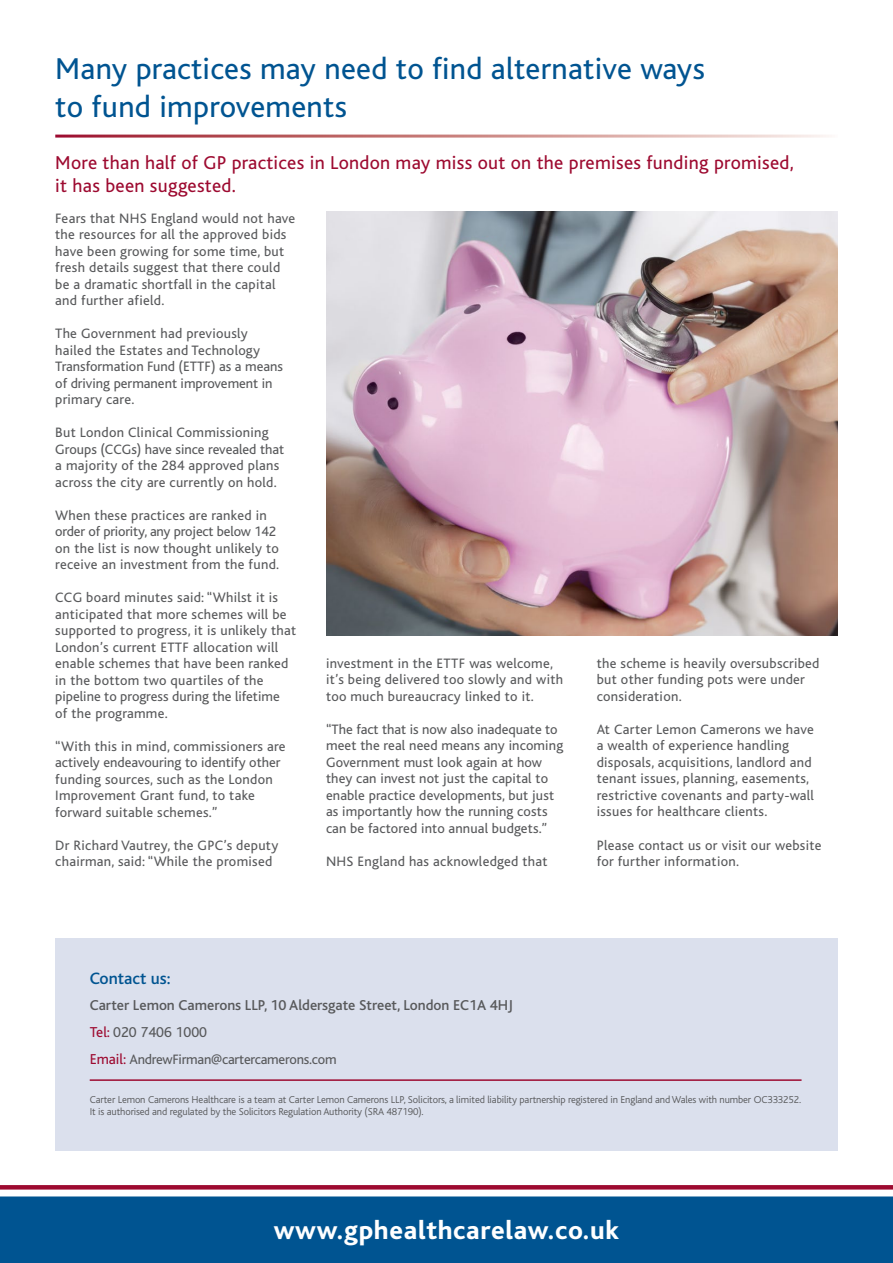
<style>
.page{position:relative;width:893px;height:1263px;background:#fff}
.page>*{position:absolute;margin:0;border:0;box-sizing:border-box;transform-origin:0 0}
.t1{font:31.5px/37.8px "Bliss";letter-spacing:.01em;color:#005491}
.t2{font:800 27px "Bliss";letter-spacing:.025em;color:#fff}
.t3{font:19.5px/23.4px "Bliss";letter-spacing:.015em;color:#9d0a30}
.t4{font:500 17.25px "Bliss";color:#005491}
.t5{font:500 15px/26.5px "Bliss";color:#58595b}
.t6{font:14.25px/16.5px "Bliss";letter-spacing:.02em;color:#58595b}
.t7{font:14.25px "Bliss";letter-spacing:-.015em;color:#58595b}
.t8{font:300 10.5px/12.6px "Bliss";letter-spacing:-.01em;color:#58595b}
.s1{font-weight:400;color:#9d0a30}
.s2{font-weight:400}
.s3{font-size:15px;color:#9d0a30}
</style>
<div class="page">
<div style="left:55px;top:938px;width:783px;height:212px;background:#dbe0ed"></div>
<hr style="left:90px;top:1079px;width:711px;height:2px;background:#9d0a30">
<div style="left:0;top:1197px;width:893px;height:66px;background:#005491"></div>
<svg style="left:0;top:1185px;width:893px;height:4px;background:#9e0e33"></svg>
<img style="left:326px;top:212px;width:512px;height:424px">
<h1 class="t1" style="left:55px;top:51px;width:651px">Many practices may need to find alternative ways to fund improvements</h1>
<h3 class="t3" style="left:55px;top:151px;width:740px">More than half of GP practices in London may miss out on the premises funding promised, it has been suggested.</h3>
<p class="t6" style="left:55px;top:210px;width:241px">Fears that NHS England would not have the resources for all the approved bids have been growing for some time, but fresh details suggest that there could be a dramatic shortfall in the capital and further afield.</p>
<p class="t6" style="left:55px;top:325px;width:229px">The Government had previously hailed the Estates and Technology<br>Transformation Fund (ETTF) as a means of driving permanent improvement in primary care.</p>
<p class="t6" style="left:55px;top:424px;width:230px">But London Clinical Commissioning Groups (CCGs) have since revealed that a majority of the 284 approved plans across the city are currently on hold.</p>
<p class="t6" style="left:55px;top:507px;width:225px">When these practices are ranked in order of priority, any project below 142 on the list is now thought unlikely to receive an investment from the fund.</p>
<p class="t6" style="left:55px;top:589px;width:242px">CCG board minutes said: “Whilst it is anticipated that more schemes will be supported to progress, it is unlikely that London’s current ETTF allocation will enable schemes that have been ranked in the bottom two quartiles of the pipeline to progress during the lifetime<br>of the programme.</p>
<p class="t6" style="left:55px;top:738px;width:232px">“With this in mind, commissioners are actively endeavouring to identify other funding sources, such as the London Improvement Grant fund, to take forward suitable schemes.”</p>
<p class="t6" style="left:55px;top:837px;width:225px">Dr Richard Vautrey, the GPC’s deputy chairman, said: “While the promised</p>
<p class="t6" style="left:326px;top:655px;width:239px">investment in the ETTF was welcome, it’s being delivered too slowly and with too much bureaucracy linked to it.</p>
<p class="t6" style="left:326px;top:721px;width:239px">“The fact that is now also inadequate to meet the real need means any incoming Government must look again at how they can invest not just the capital to enable practice developments, but just as importantly how the running costs can be factored into annual budgets.”</p>
<p class="t6" style="left:326px;top:853px;width:223px">NHS England has acknowledged that</p>
<p class="t6" style="left:597px;top:655px;width:224px">the scheme is heavily oversubscribed but other funding pots were under consideration.</p>
<p class="t6" style="left:597px;top:721px;width:219px">At Carter Lemon Camerons we have a wealth of experience handling disposals, acquisitions, landlord and tenant issues, planning, easements, restrictive covenants and party-wall issues for healthcare clients.</p>
<p class="t6" style="left:597px;top:837px;width:226px">Please contact us or visit our website for further information.</p>
<p class="t4" style="left:90px;top:969px;width:82px">Contact us:</p>
<p class="t5" style="left:90px;top:992px;width:425px">Carter Lemon Camerons LLP, 10 Aldersgate Street, London EC1A 4HJ<br><span class="s1">Tel:</span> <span class="s2">020 7406 1000</span></p>
<p class="t7" style="left:90px;top:1051px;width:248px"><span class="s3">Email:</span> AndrewFirman@cartercamerons.com</p>
<p class="t8" style="left:90px;top:1093px;width:713px">Carter Lemon Camerons Healthcare is a team at Carter Lemon Camerons LLP, Solicitors, a limited liability partnership registered in England and Wales with number OC333252.<br>It is authorised and regulated by the Solicitors Regulation Authority (SRA 487190).</p>
<h2 class="t2" style="left:274px;top:1216px;width:347px">www.gphealthcarelaw.co.uk</h2>
</div>
